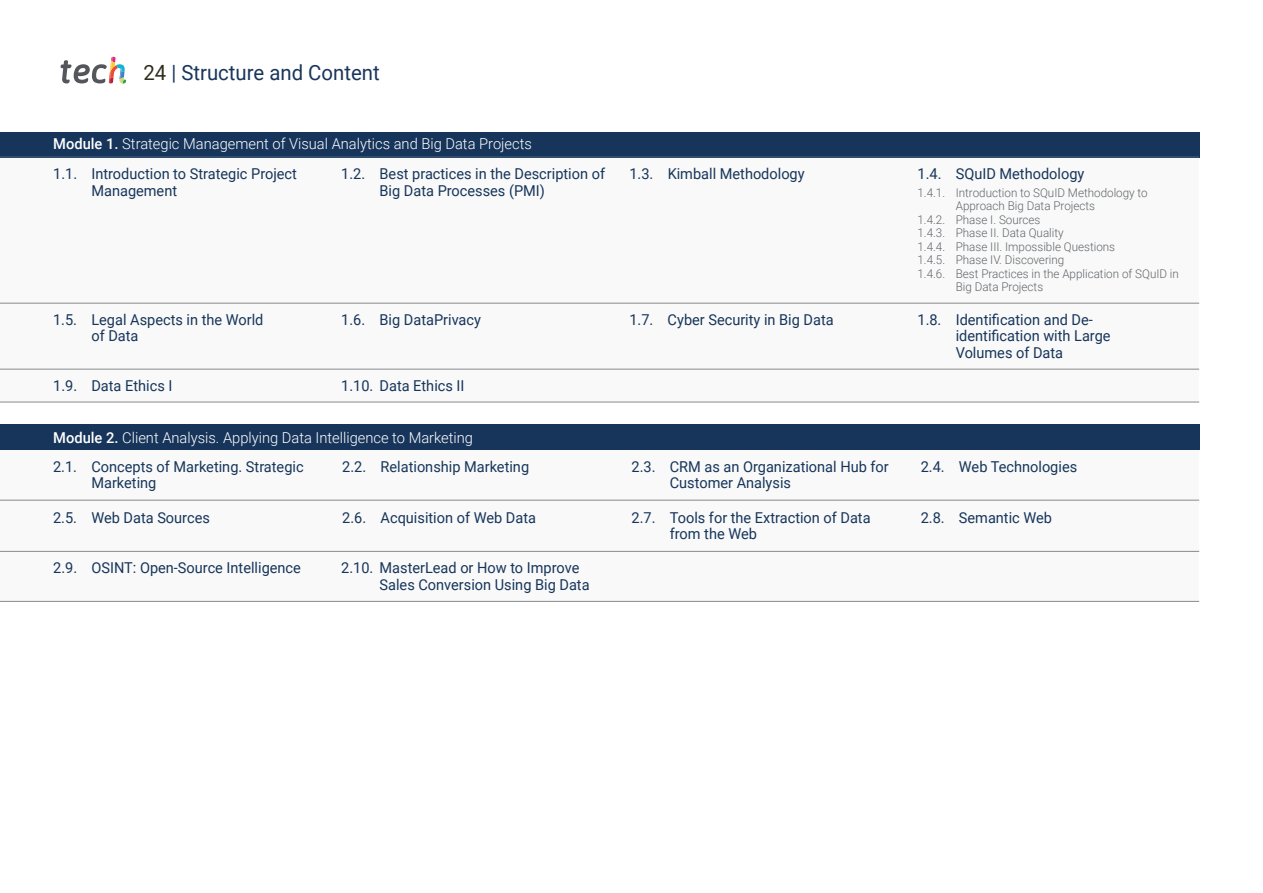
<style>
.page{position:relative;width:1263px;height:893px;background:#fff}
.page>*{position:absolute;margin:0;border:0;box-sizing:border-box;transform-origin:0 0}
.t1{font:21px "Roboto";color:#1a355c}
.t2{font:15px/16.5px "Roboto";color:#17355b}
.t3{font:300 15px "Roboto";color:#fff}
.t4{font:300 12px "Roboto";color:#61646a}
.s1{color:#312e20}
.s2{font-weight:500}
</style>
<div class="page">
<svg style="left:61px;top:57px;width:65px;height:27px"></svg>
<div style="left:0;top:132px;width:1199px;height:25px;background:#17355b"></div>
<div style="left:0;top:448px;width:1199px;height:154px;background:#f8f9f8"></div>
<div style="left:0;top:156px;width:1199px;height:246px;background:#f8f9f8"></div>
<hr style="left:0;top:601px;width:1199px;height:1px;background:#878a8e">
<hr style="left:0;top:500px;width:1199px;height:1px;background:#878a8e">
<hr style="left:0;top:551px;width:1199px;height:1px;background:#878a8e">
<hr style="left:0;top:303px;width:1199px;height:1px;background:#878a8e">
<hr style="left:0;top:369px;width:1199px;height:1px;background:#878a8e">
<hr style="left:0;top:402px;width:1199px;height:1px;background:#878a8e">
<div style="left:0;top:425px;width:1199px;height:25px;background:#17355b"></div>
<h1 class="t1" style="left:144px;top:57px;width:238px"><span class="s1">24</span> | Structure and Content</h1>
<p class="t3" style="left:53px;top:134px;width:480px"><span class="s2">Module 1.</span> Strategic Management of Visual Analytics and Big Data Projects</p>
<p class="t2" style="left:91px;top:165px;width:207px;text-indent:-38px">1.1. Introduction to Strategic Project<br>Management</p>
<p class="t2" style="left:380px;top:165px;width:227px;text-indent:-38px">1.2. Best practices in the Description of<br>Big Data Processes (PMI)</p>
<p class="t2" style="left:629px;top:165px;width:177px">1.3. Kimball Methodology</p>
<p class="t2" style="left:917px;top:165px;width:168px">1.4. SQuID Methodology</p>
<p class="t4" style="left:917px;top:184px;width:232px">1.4.1. Introduction to SQuID Methodology to</p>
<p class="t4" style="left:956px;top:198px;width:141px">Approach Big Data Projects</p>
<p class="t4" style="left:917px;top:211px;width:125px">1.4.2. Phase I. Sources</p>
<p class="t4" style="left:917px;top:225px;width:148px">1.4.3. Phase II. Data Quality</p>
<p class="t4" style="left:917px;top:238px;width:199px">1.4.4. Phase III. Impossible Questions</p>
<p class="t4" style="left:917px;top:252px;width:148px">1.4.5. Phase IV. Discovering</p>
<p class="t4" style="left:917px;top:265px;width:263px">1.4.6. Best Practices in the Application of SQuID in</p>
<p class="t4" style="left:956px;top:279px;width:89px">Big Data Projects</p>
<p class="t2" style="left:91px;top:311px;width:174px;text-indent:-38px">1.5. Legal Aspects in the World of Data</p>
<p class="t2" style="left:341px;top:311px;width:141px">1.6. Big DataPrivacy</p>
<p class="t2" style="left:629px;top:311px;width:206px">1.7. Cyber Security in Big Data</p>
<p class="t2" style="left:956px;top:311px;width:156px;text-indent:-38px">1.8. Identification and De&shy;identification with Large<br>Volumes of Data</p>
<p class="t2" style="left:53px;top:377px;width:121px">1.9. Data Ethics I</p>
<p class="t2" style="left:341px;top:377px;width:125px">1.10. Data Ethics II</p>
<p class="t3" style="left:53px;top:427px;width:421px"><span class="s2">Module 2.</span> Client Analysis. Applying Data Intelligence to Marketing</p>
<p class="t2" style="left:91px;top:458px;width:214px;text-indent:-38px">2.1. Concepts of Marketing. Strategic<br>Marketing</p>
<p class="t2" style="left:342px;top:458px;width:188px">2.2. Relationship Marketing</p>
<p class="t2" style="left:670px;top:458px;width:220px;text-indent:-38px">2.3. CRM as an Organizational Hub for<br>Customer Analysis</p>
<p class="t2" style="left:921px;top:458px;width:158px">2.4. Web Technologies</p>
<p class="t2" style="left:53px;top:509px;width:158px">2.5. Web Data Sources</p>
<p class="t2" style="left:342px;top:509px;width:195px">2.6. Acquisition of Web Data</p>
<p class="t2" style="left:670px;top:509px;width:202px;text-indent:-38px">2.7. Tools for the Extraction of Data from the Web</p>
<p class="t2" style="left:921px;top:509px;width:133px">2.8. Semantic Web</p>
<p class="t2" style="left:53px;top:559px;width:249px">2.9. OSINT: Open-Source Intelligence</p>
<p class="t2" style="left:380px;top:559px;width:212px;text-indent:-38px">2.10. MasterLead or How to Improve<br>Sales Conversion Using Big Data</p>
</div>
